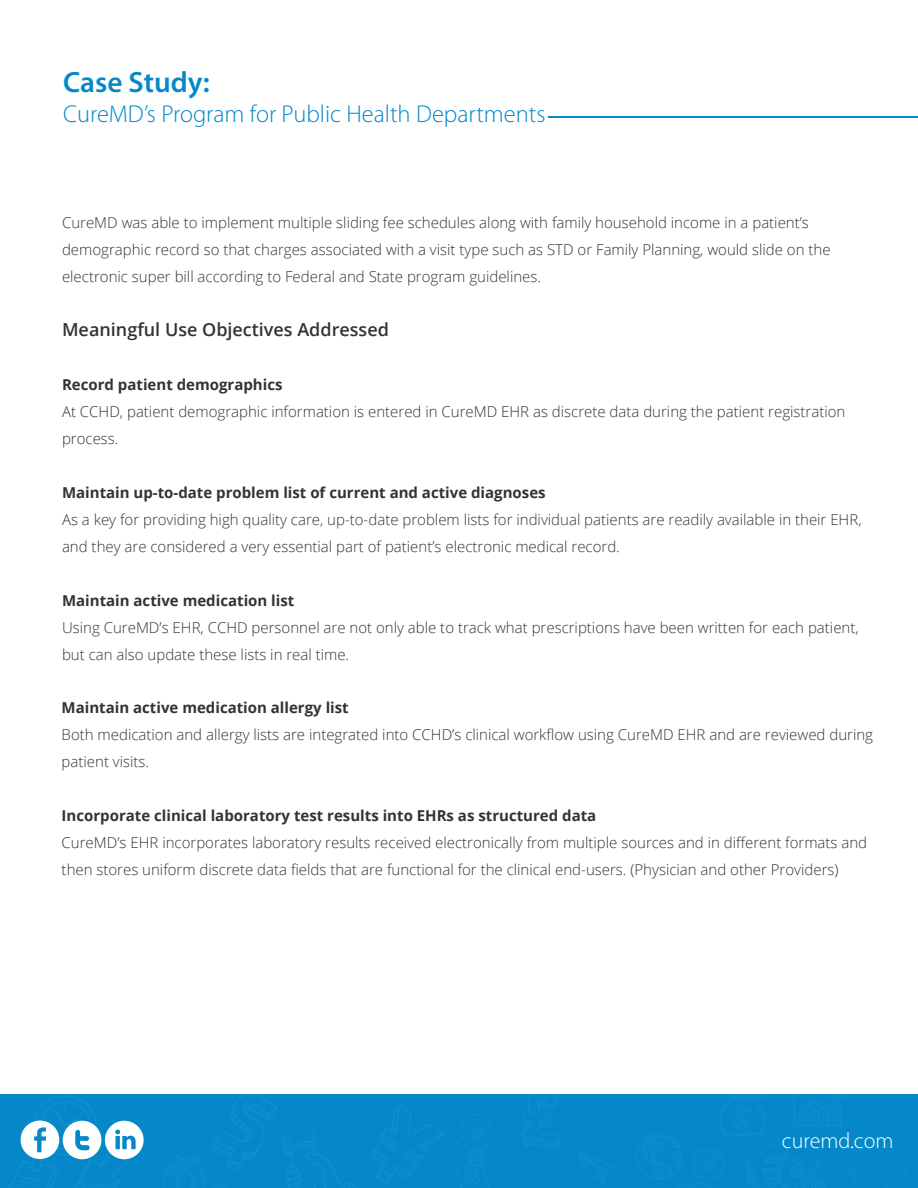
<style>
.page{position:relative;width:918px;height:1188px;background:#fff}
.page>*{position:absolute;margin:0;border:0;box-sizing:border-box;transform-origin:0 0}
.t1{font:112.5px "Lato";color:#fff}
.t2{font:600 29.4px "Myriad Pro";color:#0588ca}
.t3{font:300 24.45px "Myriad Pro";color:#0588ca}
.t4{font:300 22.05px "Myriad Pro";color:#fff}
.t5{font:600 18px "Open Sans";color:#333}
.t6{font:300 15px/27px "Open Sans";color:#333}
.t7{font:700 15px "Open Sans";color:#333}
</style>
<div class="page">
<div style="left:0;top:1095px;width:918px;height:93px;background:#0588ca"></div>
<svg style="left:578px;top:1153px;width:35px;height:30px"></svg>
<svg style="left:635px;top:1094px;width:276px;height:94px"></svg>
<svg style="left:521px;top:1094px;width:39px;height:54px"></svg>
<svg style="left:372px;top:1098px;width:119px;height:90px"></svg>
<svg style="left:162px;top:1094px;width:198px;height:94px"></svg>
<div style="left:105px;top:1121px;width:39px;height:38px;background:#fff;border-radius:50%"></div>
<svg style="left:9px;top:1096px;width:127px;height:92px"></svg>
<hr style="left:548px;top:116px;width:370px;height:2px;background:#0588ca">
<h2 class="t2" style="left:63px;top:64px;width:148px">Case Study:</h2>
<h3 class="t3" style="left:63px;top:100px;width:484px">CureMD’s Program for Public Health Departments</h3>
<p class="t6" style="left:62px;top:209px;width:770px">CureMD was able to implement multiple sliding fee schedules along with family household income in a patient’s demographic record so that charges associated with a visit type such as STD or Family Planning, would slide on the electronic super bill according to Federal and State program guidelines.</p>
<p class="t5" style="left:62px;top:317px;width:328px">Meaningful Use Objectives Addressed</p>
<p class="t7" style="left:62px;top:374px;width:222px">Record patient demographics</p>
<p class="t6" style="left:62px;top:398px;width:785px">At CCHD, patient demographic information is entered in CureMD EHR as discrete data during the patient registration process.</p>
<p class="t7" style="left:62px;top:482px;width:485px">Maintain up-to-date problem list of current and active diagnoses</p>
<p class="t6" style="left:62px;top:506px;width:801px">As a key for providing high quality care, up-to-date problem lists for individual patients are readily available in their EHR, and they are considered a very essential part of patient’s electronic medical record.</p>
<p class="t7" style="left:62px;top:590px;width:234px">Maintain active medication list</p>
<p class="t6" style="left:62px;top:614px;width:798px">Using CureMD’s EHR, CCHD personnel are not only able to track what prescriptions have been written for each patient, but can also update these lists in real time.</p>
<p class="t7" style="left:62px;top:697px;width:289px">Maintain active medication allergy list</p>
<p class="t6" style="left:62px;top:721px;width:813px">Both medication and allergy lists are integrated into CCHD’s clinical workflow using CureMD EHR and are reviewed during patient visits.</p>
<p class="t7" style="left:62px;top:805px;width:536px">Incorporate clinical laboratory test results into EHRs as structured data</p>
<p class="t6" style="left:62px;top:829px;width:807px">CureMD’s EHR incorporates laboratory results received electronically from multiple sources and in different formats and then stores uniform discrete data fields that are functional for the clinical end-users. (Physician and other Providers)</p>
<h1 class="t1" style="left:59px;top:289px;width:42px">“</h1>
<h1 class="t1" style="left:610px;top:585px;width:42px;rotate:-180deg">“</h1>
<h3 class="t4" style="left:782px;top:1129px;width:113px">curemd.com</h3>
</div>
